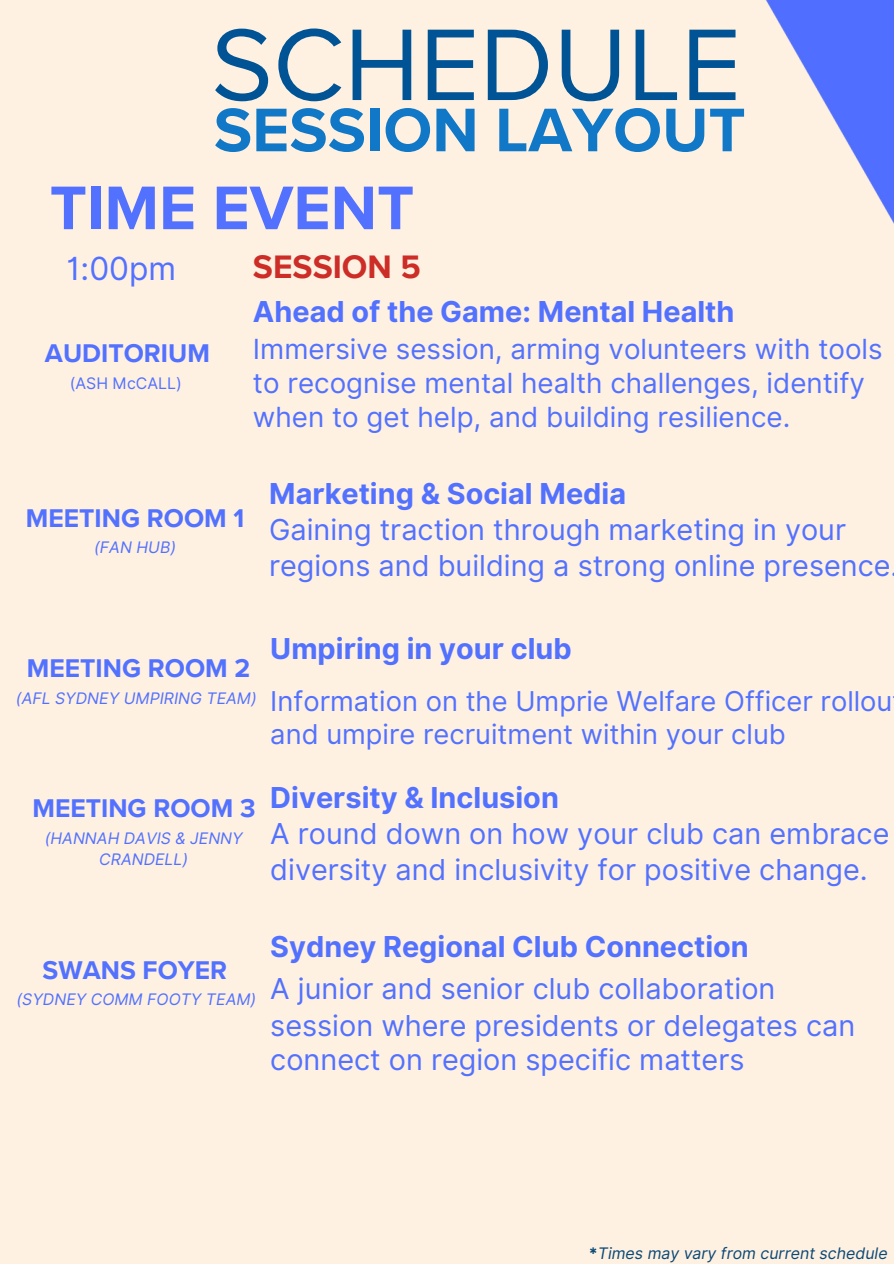
<style>
.page{position:relative;width:894px;height:1264px;background:#fff}
.page>*{position:absolute;margin:0;border:0;box-sizing:border-box;transform-origin:0 0}
.t1{font:105.45px "Proxima Nova";color:#005495}
.t2{font:700 63.75px "Proxima Nova";color:#1078c6}
.t3{font:700 63.75px "Proxima Nova";color:#5271ff}
.t4{font:700 33.45px "Proxima Nova";color:#cd2d27}
.t5{font:31.8px "Inter";color:#5271ff}
.t6{font:28.8px/36px "Inter";color:#5271ff}
.t7{font:700 28.8px "Inter";color:#5271ff}
.t8{font:27.75px/33.8px "Inter";color:#5271ff}
.t9{font:27.3px/32.7px "Inter";color:#5271ff}
.t10{font:700 26.4px "Proxima Nova";color:#5271ff}
.t11{font:italic 15.9px/21.3px "Inter";color:#5271ff;text-align:center}
.t12{font:italic 15.9px "Inter";color:#0b4876}
.t13{font:15.9px "Inter";color:#5271ff}
.s1{font-weight:700}
.s2{font-weight:700;font-style:normal}
</style>
<div class="page">
<div style="left:0;top:0;width:893px;height:1263px;background:#fef1e1"></div>
<img style="left:765px;top:0;width:128px;height:222px">
<h5 class="t1" style="left:211px;top:3px;width:531px">SCHEDULE</h5>
<p class="t2" style="left:214px;top:93px;width:533px">SESSION LAYOUT</p>
<h1 class="t3" style="left:50px;top:170px;width:366px">TIME EVENT</h1>
<h2 class="t5" style="left:66px;top:250px;width:111px">1:00pm</h2>
<h2 class="t4" style="left:253px;top:247px;width:169px">SESSION 5</h2>
<h2 class="t7" style="left:253px;top:294px;width:483px">Ahead of the Game: Mental Health</h2>
<h2 class="t8" style="left:253px;top:332px;width:631px">Immersive session, arming volunteers with tools to recognise mental health challenges, identify when to get help, and building resilience.</h2>
<h4 class="t10" style="left:45px;top:338px;width:166px">AUDITORIUM</h4>
<h4 class="t13" style="left:70px;top:373px;width:114px">(ASH McCALL)</h4>
<h4 class="t10" style="left:26px;top:502px;width:220px">MEETING ROOM 1</h4>
<h3 class="t11" style="left:94px;top:536px;width:83px">(FAN HUB)</h3>
<h6 class="t6" style="left:269px;top:476px;width:623px"><span class="s1">Marketing &amp; Social Media<br></span>Gaining traction through marketing in your regions and building a strong online presence</h6>
<h5 class="t10" style="left:27px;top:653px;width:225px">MEETING ROOM 2</h5>
<h6 class="t11" style="left:16px;top:687px;width:242px">(AFL SYDNEY UMPIRING TEAM)</h6>
<h6 class="t10" style="left:32px;top:792px;width:224px">MEETING ROOM 3</h6>
<p class="t11" style="left:45px;top:827px;width:199px">(HANNAH DAVIS &amp; JENNY<br>CRANDELL)</p>
<p class="t7" style="left:270px;top:631px;width:303px">Umpiring in your club</p>
<p class="t9" style="left:270px;top:685px;width:623px">Information on the Umprie Welfare Officer rollou and umpire recruitment within your club</p>
<h3 class="t6" style="left:270px;top:779px;width:620px"><span class="s1">Diversity &amp; Inclusion<br></span>A round down on how your club can embrace diversity and inclusivity for positive change.</h3>
<h6 class="t10" style="left:43px;top:954px;width:186px">SWANS FOYER</h6>
<h4 class="t11" style="left:17px;top:988px;width:241px">(SYDNEY COMM FOOTY TEAM)</h4>
<h4 class="t6" style="left:270px;top:924px;width:506px;line-height:42.8px"><span class="s1">Sydney Regional Club Connection<br></span>A junior and senior club collaboration</h4>
<h4 class="t6" style="left:270px;top:1007px;width:586px;line-height:34.8px">session where presidents or delegates can connect on region specific matters</h4>
<h3 class="t12" style="left:588px;top:1243px;width:300px"><span class="s2">*</span>Times may vary from current schedule</h3>
</div>
